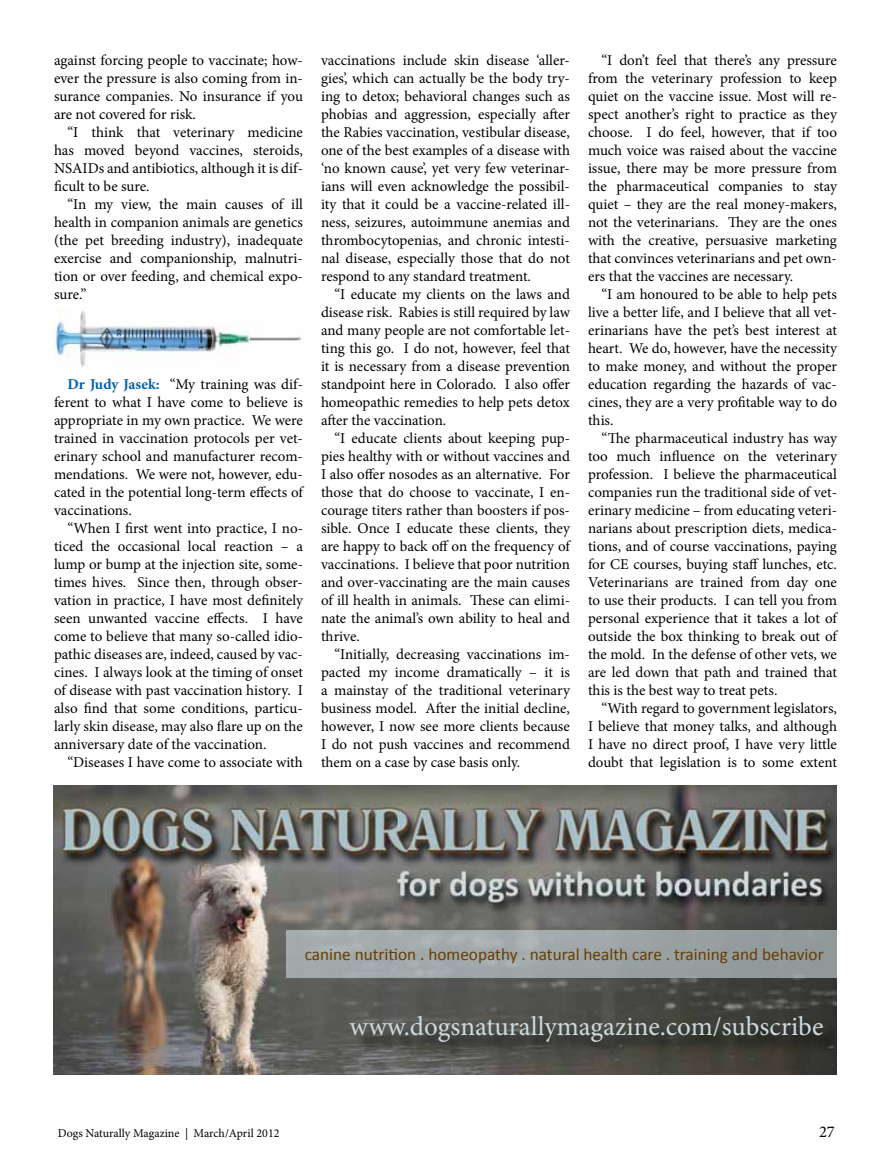
<style>
.page{position:relative;width:891px;height:1161px;background:#fff}
.page>*{position:absolute;margin:0;border:0;box-sizing:border-box;transform-origin:0 0}
.t1{font:27px "Minion Pro";color:#ccd9de}
.t2{font:17.25px "Calibri";color:#683e00}
.t3{font:16.5px "Minion Pro";color:#000}
.t4{font:15px/18px "Minion Pro";color:#000;text-align:justify}
.t5{font:12px "Minion Pro";color:#000}
.s1{font-weight:700;color:#0060a9}
</style>
<div class="page">
<img style="left:54px;top:308px;width:248px;height:59px">
<img style="left:54px;top:786px;width:783px;height:289px">
<div style="left:354px;top:1019px;width:487px;height:42px;background:#000;opacity:.75"></div>
<div style="left:286px;top:930px;width:551px;height:48px;background:linear-gradient(to right,#a8b0b1,#929a9b)"></div>
<p class="t4" style="left:54px;top:51px;width:251px">against forcing people to vaccinate; how&shy;ever the pressure is also coming from in&shy;surance companies. No insurance if you are not covered for risk.</p>
<p class="t4" style="left:54px;top:123px;width:251px;text-indent:14px">“I think that veterinary medicine has moved beyond vaccines, steroids, NSAIDs and antibiotics, although it is dif&shy;ficult to be sure.</p>
<p class="t4" style="left:54px;top:195px;width:251px;text-indent:14px">“In my view, the main causes of ill health in companion animals are genetics (the pet breeding industry), inadequate exercise and companionship, malnutri&shy;tion or over feeding, and chemical expo&shy;sure.”</p>
<p class="t4" style="left:54px;top:375px;width:251px;text-indent:14px"><span class="s1">Dr Judy Jasek:</span> “My training was dif&shy;ferent to what I have come to believe is appropriate in my own practice. We were trained in vaccination protocols per vet&shy;erinary school and manufacturer recom&shy;mendations. We were not, however, edu&shy;cated in the potential long-term effects of vaccinations.</p>
<p class="t4" style="left:54px;top:519px;width:251px;text-indent:14px">“When I first went into practice, I no&shy;ticed the occasional local reaction – a lump or bump at the injection site, some&shy;times hives. Since then, through obser&shy;vation in practice, I have most definitely seen unwanted vaccine effects. I have come to believe that many so-called idio&shy;pathic diseases are, indeed, caused by vac&shy;cines. I always look at the timing of onset of disease with past vaccination history. I also find that some conditions, particu&shy;larly skin disease, may also flare up on the anniversary date of the vaccination.</p>
<p class="t4" style="left:68px;top:753px;width:237px">“Diseases I have come to associate with</p>
<p class="t4" style="left:321px;top:51px;width:251px">vaccinations include skin disease ‘aller&shy;gies’, which can actually be the body try&shy;ing to detox; behavioral changes such as phobias and aggression, especially after the Rabies vaccination, vestibular disease, one of the best examples of a disease with ‘no known cause’, yet very few veterinar&shy;ians will even acknowledge the possibil&shy;ity that it could be a vaccine-related ill&shy;ness, seizures, autoimmune anemias and thrombocytopenias, and chronic intesti&shy;nal disease, especially those that do not respond to any standard treatment.</p>
<p class="t4" style="left:321px;top:285px;width:251px;text-indent:13px">“I educate my clients on the laws and disease risk. Rabies is still required by law and many people are not comfortable let&shy;ting this go. I do not, however, feel that it is necessary from a disease prevention standpoint here in Colorado. I also offer homeopathic remedies to help pets detox after the vaccination.</p>
<p class="t4" style="left:321px;top:429px;width:251px;text-indent:13px">“I educate clients about keeping pup&shy;pies healthy with or without vaccines and I also offer nosodes as an alternative. For those that do choose to vaccinate, I en&shy;courage titers rather than boosters if pos&shy;sible. Once I educate these clients, they are happy to back off on the frequency of vaccinations. I believe that poor nutrition and over-vaccinating are the main causes of ill health in animals. These can elimi&shy;nate the animal’s own ability to heal and thrive.</p>
<p class="t4" style="left:321px;top:645px;width:251px;text-indent:13px">“Initially, decreasing vaccinations im&shy;pacted my income dramatically – it is a mainstay of the traditional veterinary business model. After the initial decline, however, I now see more clients because I do not push vaccines and recommend them on a case by case basis only.</p>
<p class="t4" style="left:588px;top:51px;width:251px;text-indent:14px">“I don’t feel that there’s any pressure from the veterinary profession to keep quiet on the vaccine issue. Most will re&shy;spect another’s right to practice as they choose. I do feel, however, that if too much voice was raised about the vaccine issue, there may be more pressure from the pharmaceutical companies to stay quiet – they are the real money-makers, not the veterinarians. They are the ones with the creative, persuasive marketing that convinces veterinarians and pet own&shy;ers that the vaccines are necessary.</p>
<p class="t4" style="left:588px;top:285px;width:251px;text-indent:14px">“I am honoured to be able to help pets live a better life, and I believe that all vet&shy;erinarians have the pet’s best interest at heart. We do, however, have the necessity to make money, and without the proper education regarding the hazards of vac&shy;cines, they are a very profitable way to do this.</p>
<p class="t4" style="left:588px;top:429px;width:251px;text-indent:14px">“The pharmaceutical industry has way too much influence on the veterinary profession. I believe the pharmaceutical companies run the traditional side of vet&shy;erinary medicine – from educating veteri&shy;narians about prescription diets, medica&shy;tions, and of course vaccinations, paying for CE courses, buying staff lunches, etc.<br>Veterinarians are trained from day one to use their products. I can tell you from personal experience that it takes a lot of outside the box thinking to break out of the mold. In the defense of other vets, we are led down that path and trained that this is the best way to treat pets.</p>
<p class="t4" style="left:588px;top:699px;width:251px;text-indent:14px">“With regard to government legislators, I believe that money talks, and although I have no direct proof, I have very little doubt that legislation is to some extent</p>
<p class="t2" style="left:305px;top:944px;width:520px">canine nutrition . homeopathy . natural health care . training and behavior</p>
<h1 class="t1" style="left:350px;top:1009px;width:476px">www.dogsnaturallymagazine.com/subscribe</h1>
<p class="t5" style="left:58px;top:1125px;width:223px">Dogs Naturally Magazine | March/April 2012</p>
<p class="t3" style="left:819px;top:1121px;width:17px">27</p>
</div>
